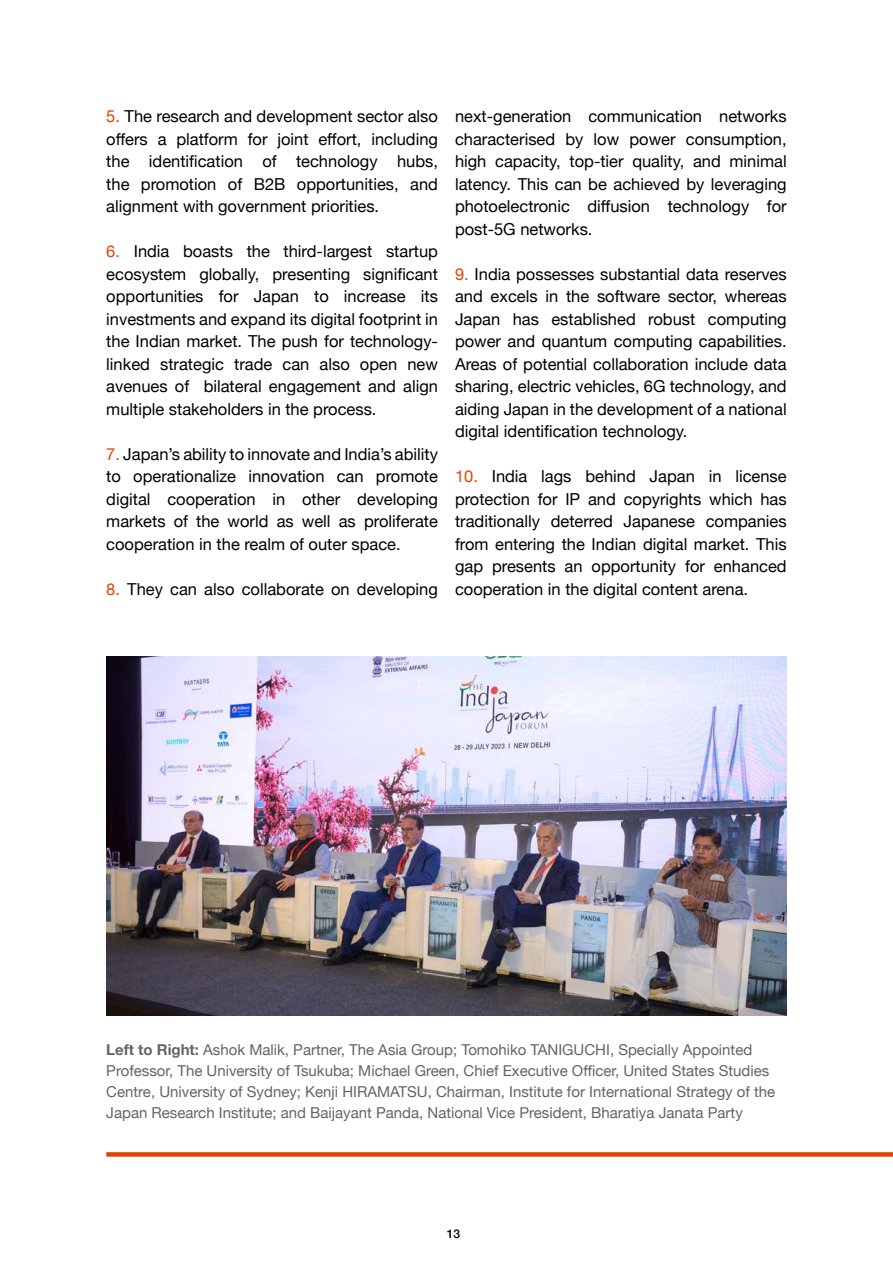
<style>
.page{position:relative;width:893px;height:1263px;background:#fff}
.page>*{position:absolute;margin:0;border:0;box-sizing:border-box;transform-origin:0 0}
.t1{font:16.5px/22.5px "Helvetica Neue";color:#000;text-align:justify}
.t2{font:15px/21px "Helvetica Neue";color:#636466}
.t3{font:500 12px "Helvetica Neue";color:#000}
.s1{color:#e04403}
.s2{font-weight:700}
</style>
<div class="page">
<img style="left:106px;top:657px;width:681px;height:358px">
<div style="left:106px;top:1152px;width:787px;height:5px;background:#e04403"></div>
<p class="t1" style="left:106px;top:106px;width:333px"><span class="s1">5.</span> The research and development sector also offers a platform for joint effort, including the identification of technology hubs, the promotion of B2B opportunities, and alignment with government priorities.</p>
<p class="t1" style="left:106px;top:241px;width:333px"><span class="s1">6.</span> India boasts the third-largest startup ecosystem globally, presenting significant opportunities for Japan to increase its investments and expand its digital footprint in the Indian market. The push for technology&shy;linked strategic trade can also open new avenues of bilateral engagement and align multiple stakeholders in the process.</p>
<p class="t1" style="left:106px;top:443px;width:333px"><span class="s1">7.</span> Japan’s ability to innovate and India’s ability to operationalize innovation can promote digital cooperation in other developing markets of the world as well as proliferate cooperation in the realm of outer space.</p>
<p class="t1" style="left:106px;top:578px;width:333px"><span class="s1">8.</span> They can also collaborate on developing</p>
<p class="t1" style="left:455px;top:106px;width:333px">next-generation communication networks characterised by low power consumption, high capacity, top-tier quality, and minimal latency. This can be achieved by leveraging photoelectronic diffusion technology for post-5G networks.</p>
<p class="t1" style="left:455px;top:263px;width:333px"><span class="s1">9.</span> India possesses substantial data reserves and excels in the software sector, whereas Japan has established robust computing power and quantum computing capabilities.<br>Areas of potential collaboration include data sharing, electric vehicles, 6G technology, and aiding Japan in the development of a national digital identification technology.</p>
<p class="t1" style="left:455px;top:466px;width:333px"><span class="s1">10.</span> India lags behind Japan in license protection for IP and copyrights which has traditionally deterred Japanese companies from entering the Indian digital market. This gap presents an opportunity for enhanced cooperation in the digital content arena.</p>
<p class="t2" style="left:106px;top:1040px;width:670px"><span class="s2">Left to Right:</span> Ashok Malik, Partner, The Asia Group; Tomohiko TANIGUCHI, Specially Appointed Professor, The University of Tsukuba; Michael Green, Chief Executive Officer, United States Studies Centre, University of Sydney; Kenji HIRAMATSU, Chairman, Institute for International Strategy of the Japan Research Institute; and Baijayant Panda, National Vice President, Bharatiya Janata Party</p>
<p class="t3" style="left:447px;top:1223px;width:15px">13</p>
</div>
